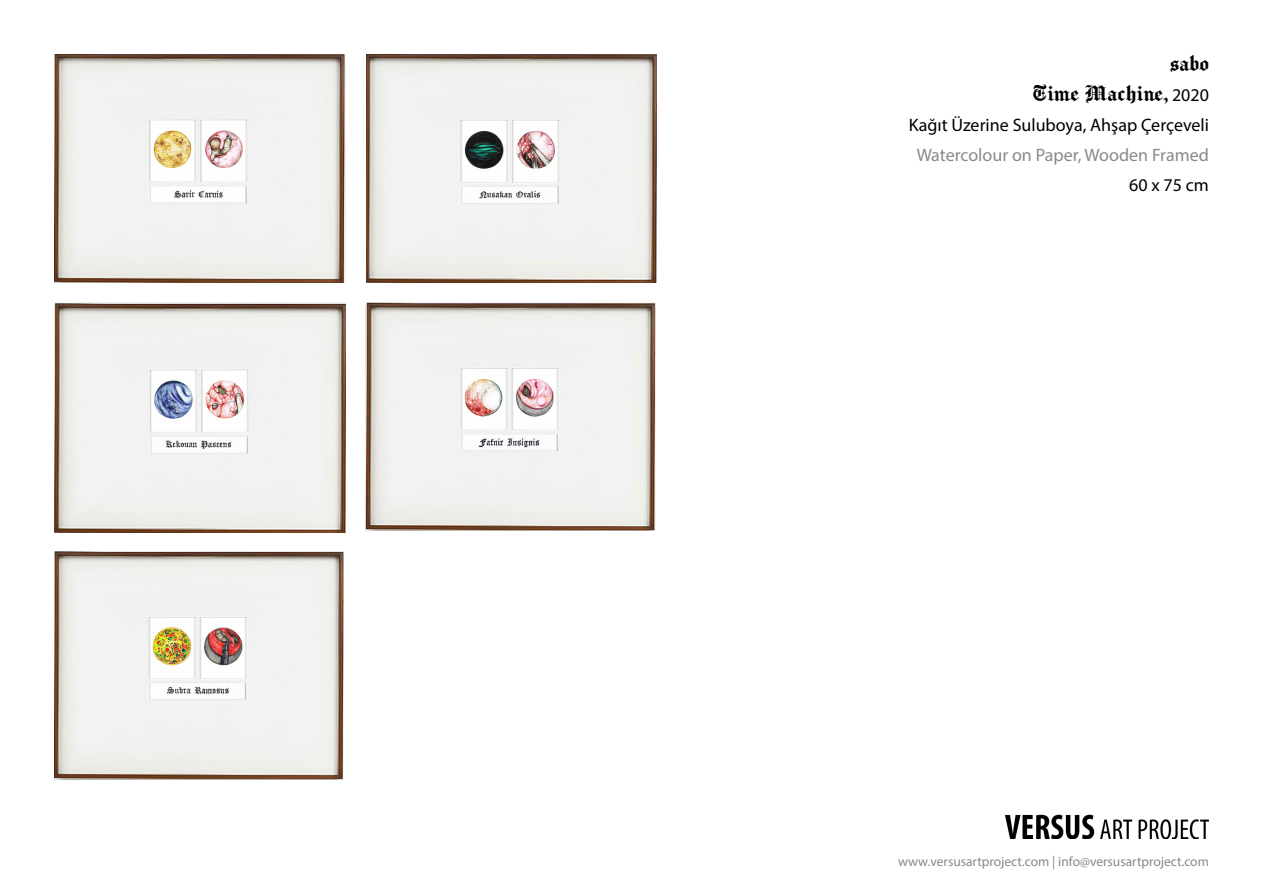
<style>
.page{position:relative;width:1263px;height:893px;background:#fff}
.page>*{position:absolute;margin:0;border:0;box-sizing:border-box;transform-origin:0 0}
.t1{font:21px/30px "Chomsky";color:#000;text-align:right}
.t2{font:18px "Myriad Pro";color:#000}
.t3{font:18px "Myriad Pro";color:#898989}
.t4{font:13.5px "Myriad Pro";color:#898989}
.s1{font-family:"Myriad Pro";font-size:18px}
</style>
<div class="page">
<img style="left:54px;top:54px;width:291px;height:229px">
<img style="left:366px;top:54px;width:291px;height:229px">
<img style="left:54px;top:552px;width:289px;height:227px">
<img style="left:366px;top:303px;width:289px;height:227px">
<img style="left:54px;top:303px;width:291px;height:229px">
<img style="left:1005px;top:814px;width:204px;height:25px">
<h1 class="t1" style="left:1031px;top:49px;width:179px">sabo<br>Time Machine, <span class="s1">2020</span></h1>
<h2 class="t2" style="left:909px;top:114px;width:302px">Kağıt Üzerine Suluboya, Ahşap Çerçeveli</h2>
<h2 class="t3" style="left:917px;top:144px;width:294px">Watercolour on Paper, Wooden Framed</h2>
<h2 class="t2" style="left:1129px;top:174px;width:81px">60 x 75 cm</h2>
<p class="t4" style="left:898px;top:853px;width:312px">www.versusartproject.com | info@versusartproject.com</p>
</div>
